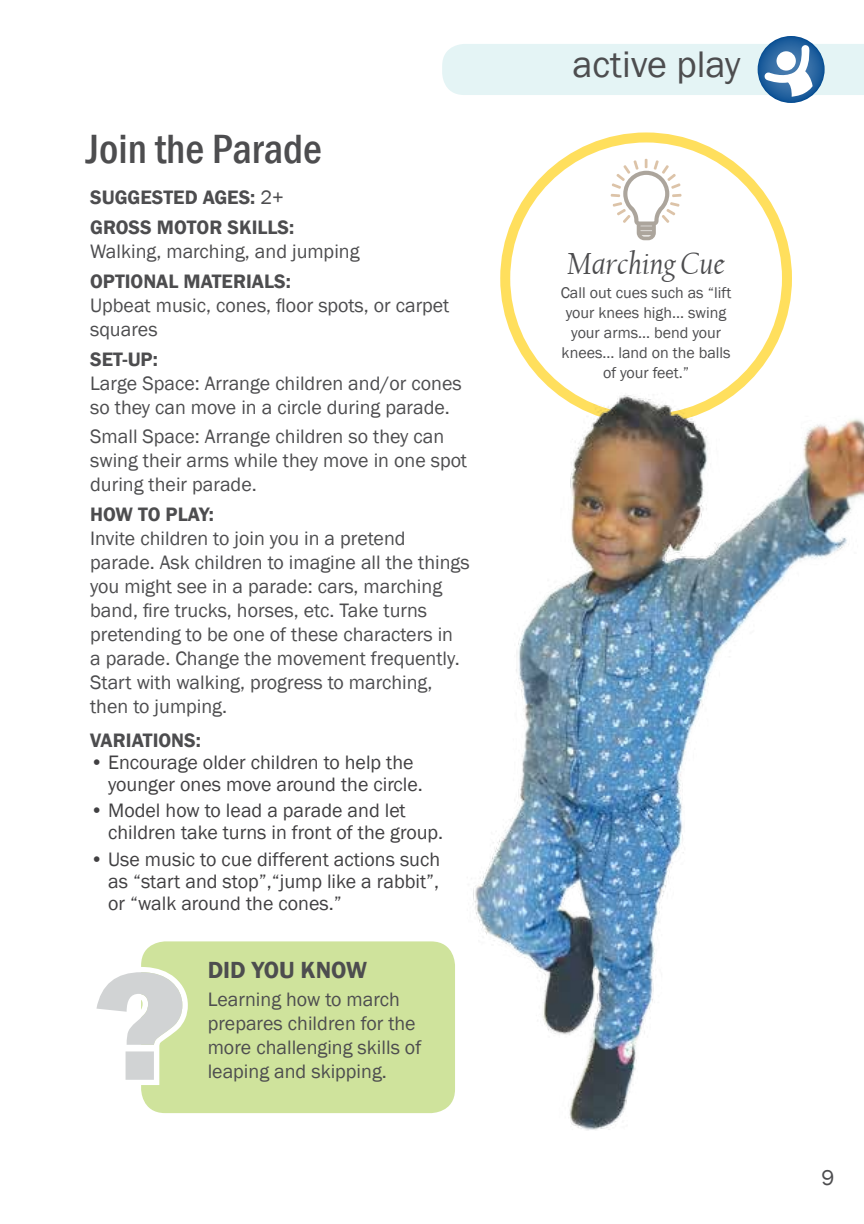
<style>
.page{position:relative;width:864px;height:1224px;background:#fff}
.page>*{position:absolute;margin:0;border:0;box-sizing:border-box;transform-origin:0 0}
.t1{font:500 condensed 42px "Franklin Gothic";color:#4d4d4f}
.t2{font:38px "Franklin Gothic";color:#4d4d4f}
.t3{font:italic 32px "Californian FB";color:#4d4d4f}
.t4{font:600 24px "Franklin Gothic";color:#4d4d4f}
.t5{font:22px "Franklin Gothic";color:#4d4d4f}
.t6{font:20px/24px "Franklin Gothic";color:#4d4d4f}
.t7{font:20px/22px "Franklin Gothic";color:#414042}
.t8{font:600 20px/29.8px "Franklin Gothic";color:#4d4d4f}
.t9{font:16px/20px "Franklin Gothic";color:#4d4d4f;text-align:center}
.s1{font-weight:400}
</style>
<div class="page">
<svg style="left:758px;top:36px;width:67px;height:67px"></svg>
<svg style="left:442px;top:44px;width:422px;height:53px;background:#d5e8ee"></svg>
<div style="left:500px;top:132px;width:292px;height:292px;border:10px solid #ffdf5d;border-radius:50%"></div>
<svg style="left:611px;top:159px;width:71px;height:81px"></svg>
<img style="left:473px;top:382px;width:391px;height:749px">
<div style="left:141px;top:941px;width:314px;height:172px;background:#cfe39c;border-radius:24px"></div>
<svg style="left:96px;top:967px;width:92px;height:118px"></svg>
<h1 class="t1" style="left:86px;top:122px;width:237px">Join the Parade</h1>
<p class="t8" style="left:90px;top:183px;width:206px">SUGGESTED AGES: <span class="s1">2+<br></span>GROSS MOTOR SKILLS:</p>
<p class="t6" style="left:90px;top:240px;width:271px">Walking, marching, and jumping</p>
<p class="t8" style="left:90px;top:267px;width:202px">OPTIONAL MATERIALS:</p>
<p class="t6" style="left:90px;top:294px;width:361px">Upbeat music, cones, floor spots, or carpet squares</p>
<p class="t8" style="left:90px;top:344px;width:69px">SET-UP:</p>
<p class="t6" style="left:90px;top:371px;width:373px">Large Space: Arrange children and/or cones so they can move in a circle during parade.</p>
<p class="t6" style="left:90px;top:425px;width:378px">Small Space: Arrange children so they can swing their arms while they move in one spot during their parade.</p>
<p class="t8" style="left:90px;top:500px;width:125px">HOW TO PLAY:</p>
<p class="t6" style="left:90px;top:527px;width:381px">Invite children to join you in a pretend parade. Ask children to imagine all the things you might see in a parade: cars, marching band, fire trucks, horses, etc. Take turns pretending to be one of these characters in<br>a parade. Change the movement frequently.<br>Start with walking, progress to marching, then to jumping.</p>
<p class="t8" style="left:90px;top:726px;width:112px">VARIATIONS:</p>
<p class="t7" style="left:108px;top:752px;width:316px;text-indent:-18px">• Encourage older children to help the younger ones move around the circle.</p>
<p class="t7" style="left:108px;top:800px;width:337px;text-indent:-18px">• Model how to lead a parade and let children take turns in front of the group.</p>
<p class="t7" style="left:108px;top:848px;width:334px;text-align:justify;text-indent:-18px">• Use music to cue different actions such as “start and stop”,“jump like a rabbit”, or “walk around the cones.”</p>
<p class="t4" style="left:208px;top:955px;width:161px">DID YOU KNOW</p>
<p class="t6" style="left:208px;top:988px;width:215px">Learning how to march prepares children for the more challenging skills of leaping and skipping.</p>
<h2 class="t2" style="left:572px;top:41px;width:170px">active play</h2>
<h3 class="t3" style="left:568px;top:246px;width:159px">Marching Cue</h3>
<p class="t9" style="left:561px;top:283px;width:172px">Call out cues such as “lift your knees high... swing your arms... bend your knees... land on the balls of your feet.”</p>
<p class="t5" style="left:822px;top:1164px;width:14px">9</p>
</div>
